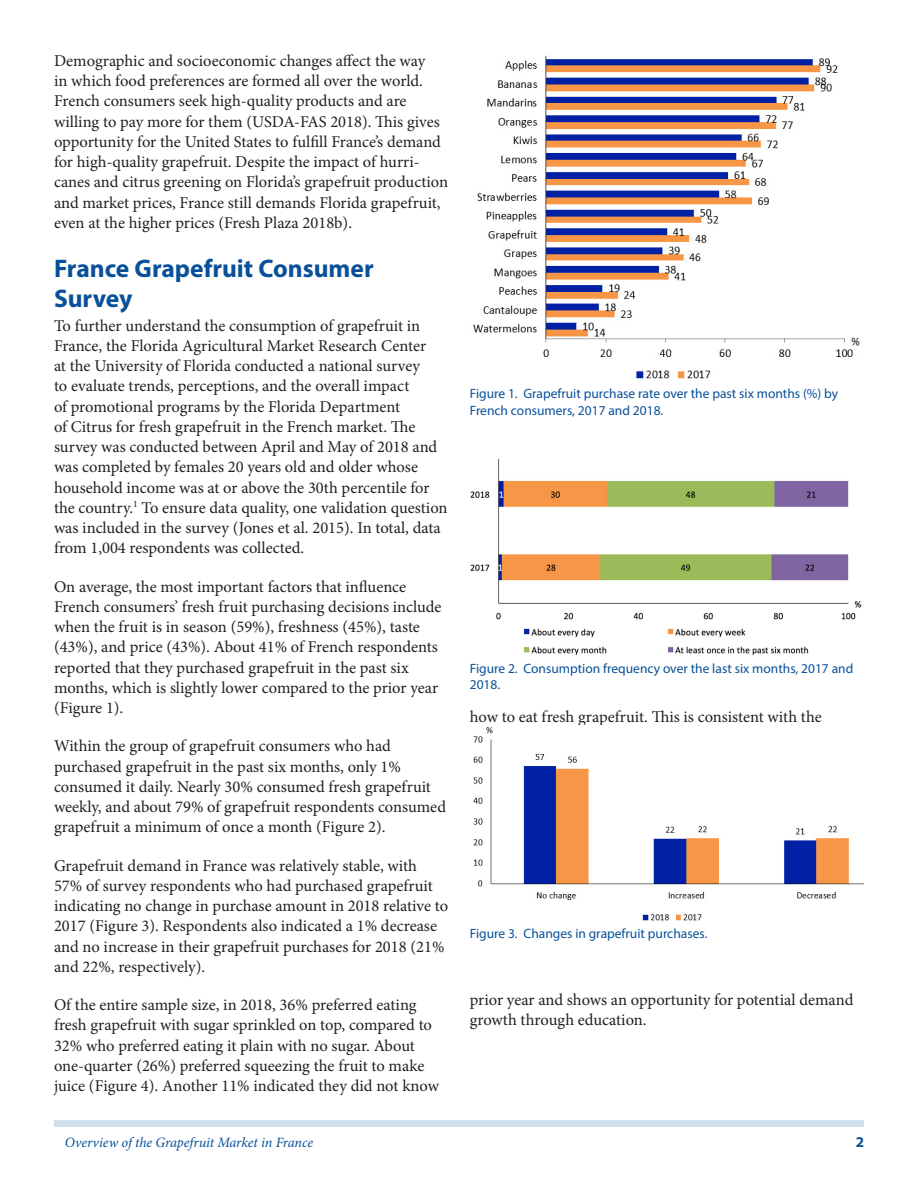
<style>
.page{position:relative;width:918px;height:1188px;background:#fff}
.page>*{position:absolute;margin:0;border:0;box-sizing:border-box;transform-origin:0 0}
.SectionHeading0{font:700 25.5px/30.6px "Myriad Pro";color:#09509a}
.Paragraph{font:16.5px/20.2px "Minion Pro";color:#231f20}
.t1{font:700 15px "Myriad Pro";color:#09509a}
.RunningTitleItalics{font:italic 14.25px "Minion Pro";letter-spacing:-.005em;color:#09509a}
.FigureCaption{font:13.5px/16.5px "Myriad Pro";color:#09509a}
</style>
<div class="page">
<div style="left:54px;top:1120px;width:810px;height:7px;background:#d0dfeb"></div>
<img style="left:473px;top:55px;width:387px;height:324px">
<img style="left:470px;top:459px;width:392px;height:197px">
<img style="left:473px;top:727px;width:391px;height:194px">
<p class="Paragraph" style="left:54px;top:51px;width:396px">Demographic and socioeconomic changes affect the way<br>in which food preferences are formed all over the world.<br>French consumers seek high-quality products and are willing to pay more for them (USDA-FAS 2018). This gives opportunity for the United States to fulfill France’s demand for high-quality grapefruit. Despite the impact of hurri&shy;canes and citrus greening on Florida’s grapefruit production and market prices, France still demands Florida grapefruit, even at the higher prices (Fresh Plaza 2018b).</p>
<p class="SectionHeading0" style="left:54px;top:252px;width:321px">France Grapefruit Consumer<br>Survey</p>
<p class="Paragraph" style="left:54px;top:315px;width:395px">To further understand the consumption of grapefruit in France, the Florida Agricultural Market Research Center<br>at the University of Florida conducted a national survey<br>to evaluate trends, perceptions, and the overall impact<br>of promotional programs by the Florida Department<br>of Citrus for fresh grapefruit in the French market. The survey was conducted between April and May of 2018 and was completed by females 20 years old and older whose household income was at or above the 30th percentile for the country.<sup>1</sup> To ensure data quality, one validation question was included in the survey (Jones et al. 2015). In total, data from 1,004 respondents was collected.</p>
<p class="Paragraph" style="left:54px;top:576px;width:389px">On average, the most important factors that influence French consumers’ fresh fruit purchasing decisions include when the fruit is in season (59%), freshness (45%), taste (43%), and price (43%). About 41% of French respondents reported that they purchased grapefruit in the past six months, which is slightly lower compared to the prior year (Figure 1).</p>
<p class="Paragraph" style="left:54px;top:736px;width:394px">Within the group of grapefruit consumers who had purchased grapefruit in the past six months, only 1% consumed it daily. Nearly 30% consumed fresh grapefruit weekly, and about 79% of grapefruit respondents consumed grapefruit a minimum of once a month (Figure 2).</p>
<p class="Paragraph" style="left:54px;top:855px;width:396px">Grapefruit demand in France was relatively stable, with 57% of survey respondents who had purchased grapefruit indicating no change in purchase amount in 2018 relative to 2017 (Figure 3). Respondents also indicated a 1% decrease and no increase in their grapefruit purchases for 2018 (21% and 22%, respectively).</p>
<p class="Paragraph" style="left:54px;top:995px;width:387px">Of the entire sample size, in 2018, 36% preferred eating fresh grapefruit with sugar sprinkled on top, compared to 32% who preferred eating it plain with no sugar. About one-quarter (26%) preferred squeezing the fruit to make juice (Figure 4). Another 11% indicated they did not know</p>
<p class="FigureCaption" style="left:470px;top:385px;width:370px">Figure 1. Grapefruit purchase rate over the past six months (%) by<br>French consumers, 2017 and 2018.</p>
<p class="FigureCaption" style="left:470px;top:660px;width:385px">Figure 2. Consumption frequency over the last six months, 2017 and<br>2018.</p>
<p class="Paragraph" style="left:470px;top:706px;width:353px">how to eat fresh grapefruit. This is consistent with the</p>
<p class="FigureCaption" style="left:470px;top:925px;width:239px">Figure 3. Changes in grapefruit purchases.</p>
<p class="Paragraph" style="left:470px;top:990px;width:385px">prior year and shows an opportunity for potential demand growth through education.</p>
<p class="RunningTitleItalics" style="left:65px;top:1133px;width:250px">Overview of the Grapefruit Market in France</p>
<p class="t1" style="left:856px;top:1133px;width:10px">2</p>
</div>
